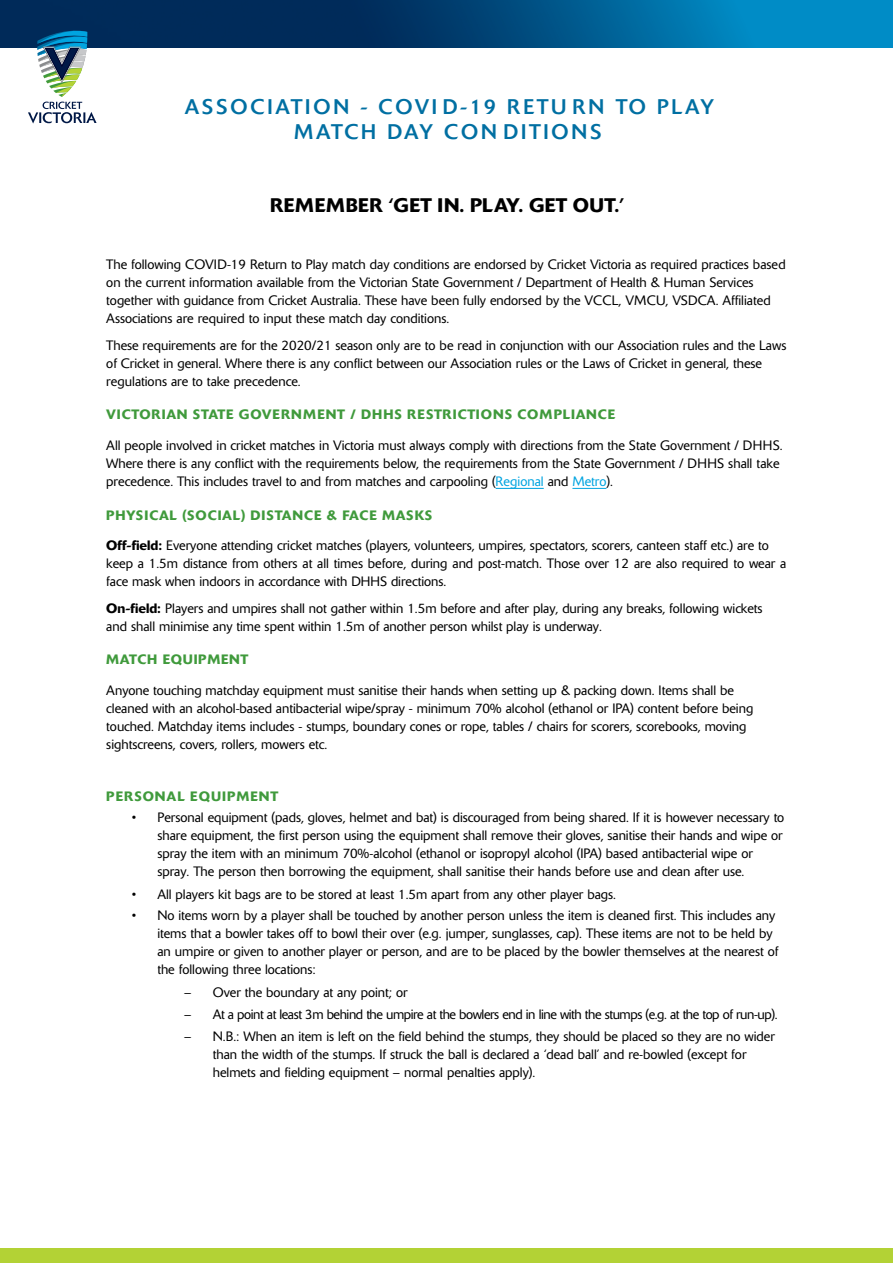
<style>
.page{position:relative;width:893px;height:1263px;background:#fff}
.page>*{position:absolute;margin:0;border:0;box-sizing:border-box;transform-origin:0 0}
.t1{font:21px/25.2px "Delta";letter-spacing:.14em;color:#006fa2;text-align:center}
.t2{font:500 19.5px "Delta";letter-spacing:.02em;color:#000}
.t3{font:300 13.5px/18px "Delta";color:#000}
.t4{font:300 13.5px "Delta";letter-spacing:-.03em;color:#000}
.t5{font:500 13.5px "Delta";letter-spacing:.07em;color:#409a3c}
.t6{font:500 13.5px "Delta";letter-spacing:.05em;color:#409a3c}
.s1{color:#00a4e0}
.s2{font-weight:500}
</style>
<div class="page">
<svg style="left:0;top:0;width:893px;height:47px;background:#004e81"></svg>
<svg style="left:28px;top:26px;width:69px;height:98px"></svg>
<div style="left:0;top:1249px;width:893px;height:14px;background:#b3d235"></div>
<hr style="left:572px;top:488px;width:34px;height:1px;background:#00a4e0">
<hr style="left:496px;top:488px;width:48px;height:1px;background:#00a4e0">
<h1 class="t1" style="left:185px;top:94px;width:531px">ASSOCIATION - COVI D-19 RETU RN TO PLAY<br>MATCH DAY CON DITIONS</h1>
<h2 class="t2" style="left:270px;top:193px;width:355px">REMEMBER ‘GET IN. PLAY. GET OUT.’</h2>
<p class="t3" style="left:106px;top:256px;width:681px">The following COVID-19 Return to Play match day conditions are endorsed by Cricket Victoria as required practices based on the current information available from the Victorian State Government / Department of Health &amp; Human Services together with guidance from Cricket Australia. These have been fully endorsed by the VCCL, VMCU, VSDCA. Affiliated Associations are required to input these match day conditions.</p>
<p class="t3" style="left:106px;top:336px;width:682px">These requirements are for the 2020/21 season only are to be read in conjunction with our Association rules and the Laws of Cricket in general. Where there is any conflict between our Association rules or the Laws of Cricket in general, these regulations are to take precedence.</p>
<p class="t5" style="left:106px;top:406px;width:511px">VICTORIAN STATE GOVERNMENT / DHHS RESTRICTIONS COMPLIANCE</p>
<p class="t3" style="left:106px;top:436px;width:678px">All people involved in cricket matches in Victoria must always comply with directions from the State Government / DHHS.<br>Where there is any conflict with the requirements below, the requirements from the State Government / DHHS shall take precedence. This includes travel to and from matches and carpooling (<span class="s1">Regional</span> and <span class="s1">Metro</span>).</p>
<p class="t6" style="left:106px;top:506px;width:327px">PHYSICAL (SOCIAL) DISTANCE &amp; FACE MASKS</p>
<p class="t3" style="left:106px;top:537px;width:682px"><span class="s2">Off-field:</span> Everyone attending cricket matches (players, volunteers, umpires, spectators, scorers, canteen staff etc.) are to keep a 1.5m distance from others at all times before, during and post-match. Those over 12 are also required to wear a face mask when indoors in accordance with DHHS directions.</p>
<p class="t3" style="left:106px;top:599px;width:658px"><span class="s2">On-field:</span> Players and umpires shall not gather within 1.5m before and after play, during any breaks, following wickets and shall minimise any time spent within 1.5m of another person whilst play is underway.</p>
<p class="t6" style="left:106px;top:651px;width:144px">MATCH EQUIPMENT</p>
<p class="t3" style="left:106px;top:681px;width:648px">Anyone touching matchday equipment must sanitise their hands when setting up &amp; packing down. Items shall be cleaned with an alcohol-based antibacterial wipe/spray - minimum 70% alcohol (ethanol or IPA) content before being touched. Matchday items includes - stumps, boundary cones or rope, tables / chairs for scorers, scorebooks, moving sightscreens, covers, rollers, mowers etc.</p>
<p class="t5" style="left:106px;top:787px;width:174px">PERSONAL EQUIPMENT</p>
<p class="t3" style="left:157px;top:809px;width:628px;text-indent:-26px">• Personal equipment (pads, gloves, helmet and bat) is discouraged from being shared. If it is however necessary to share equipment, the first person using the equipment shall remove their gloves, sanitise their hands and wipe or spray the item with an minimum 70%-alcohol (ethanol or isopropyl alcohol (IPA) based antibacterial wipe or spray. The person then borrowing the equipment, shall sanitise their hands before use and clean after use.</p>
<p class="t3" style="left:132px;top:885px;width:486px">• All players kit bags are to be stored at least 1.5m apart from any other player bags.</p>
<p class="t3" style="left:157px;top:907px;width:623px;text-indent:-26px">• No items worn by a player shall be touched by another person unless the item is cleaned first. This includes any items that a bowler takes off to bowl their over (e.g. jumper, sunglasses, cap). These items are not to be held by an umpire or given to another player or person, and are to be placed by the bowler themselves at the nearest of the following three locations:</p>
<p class="t3" style="left:184px;top:983px;width:225px">– Over the boundary at any point; or</p>
<p class="t4" style="left:184px;top:1006px;width:595px">– At a point at least 3m behind the umpire at the bowlers end in line with the stumps (e.g. at the top of run-up).</p>
<p class="t3" style="left:213px;top:1027px;width:564px;text-indent:-29px">– N.B.: When an item is left on the field behind the stumps, they should be placed so they are no wider than the width of the stumps. If struck the ball is declared a ‘dead ball’ and re-bowled (except for helmets and fielding equipment – normal penalties apply).</p>
</div>
